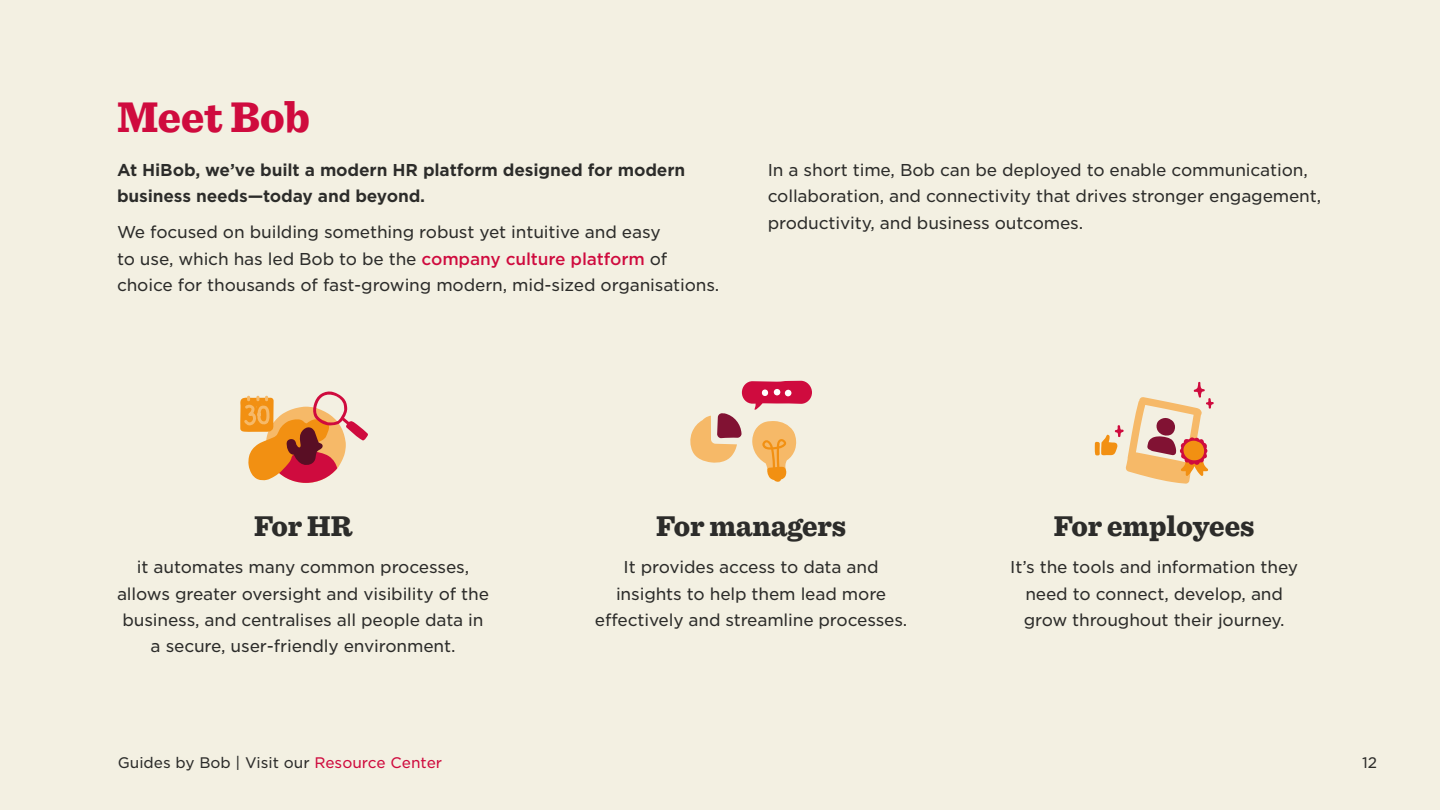
<style>
.page{position:relative;width:1440px;height:810px;background:#f3f0e2}
.page>*{position:absolute;margin:0;border:0;box-sizing:border-box;transform-origin:0 0}
.t1{font:900 45px "Sentinel";color:#cf0b3e;scale:.95 1}
.t2{font:900 30px "Sentinel";color:#2c2c2a;scale:.95 1}
.t3{font:16.5px/26.2px "Gotham S Sm";letter-spacing:-.01em;color:#2c2c2a;text-align:center}
.t4{font:700 16.5px/26.2px "Gotham S Sm";letter-spacing:-.01em;color:#2c2c2a}
.t5{font:14.7px "Gotham S Sm";color:#2c2c2a}
.s1{font-weight:500;color:#cf0b3e}
.s2{color:#cf0b3e}
</style>
<div class="page">
<svg style="left:1095px;top:382px;width:119px;height:102px"></svg>
<svg style="left:240px;top:391px;width:128px;height:92px"></svg>
<svg style="left:690px;top:381px;width:122px;height:101px"></svg>
<h1 class="t1" style="left:117px;top:90px;width:205px">Meet Bob</h1>
<p class="t4" style="left:117px;top:157px;width:570px">At HiBob, we’ve built a modern HR platform designed for modern business needs—today and beyond.</p>
<p class="t3" style="left:117px;top:219px;width:604px;text-align:left">We focused on building something robust yet intuitive and easy<br>to use, which has led Bob to be the <span class="s1">company culture platform</span> of choice for thousands of fast-growing modern, mid-sized organisations.</p>
<p class="t3" style="left:768px;top:156px;width:555px;text-align:left">In a short time, Bob can be deployed to enable communication, collaboration, and connectivity that drives stronger engagement, productivity, and business outcomes.</p>
<h2 class="t2" style="left:254px;top:507px;width:105px">For HR</h2>
<p class="t3" style="left:117px;top:554px;width:374px">it automates many common processes, allows greater oversight and visibility of the business, and centralises all people data in a secure, user-friendly environment.</p>
<p class="t5" style="left:118px;top:753px;width:326px">Guides by Bob | Visit our <span class="s2">Resource Center</span></p>
<h2 class="t2" style="left:656px;top:507px;width:201px">For managers</h2>
<p class="t3" style="left:595px;top:554px;width:314px">It provides access to data and insights to help them lead more effectively and streamline processes.</p>
<h2 class="t2" style="left:1054px;top:507px;width:213px">For employees</h2>
<p class="t3" style="left:1010px;top:554px;width:289px">It s’ the tools and information they need to connect, develop, and grow throughout their journey.</p>
<p class="t5" style="left:1362px;top:753px;width:16px">12</p>
</div>
